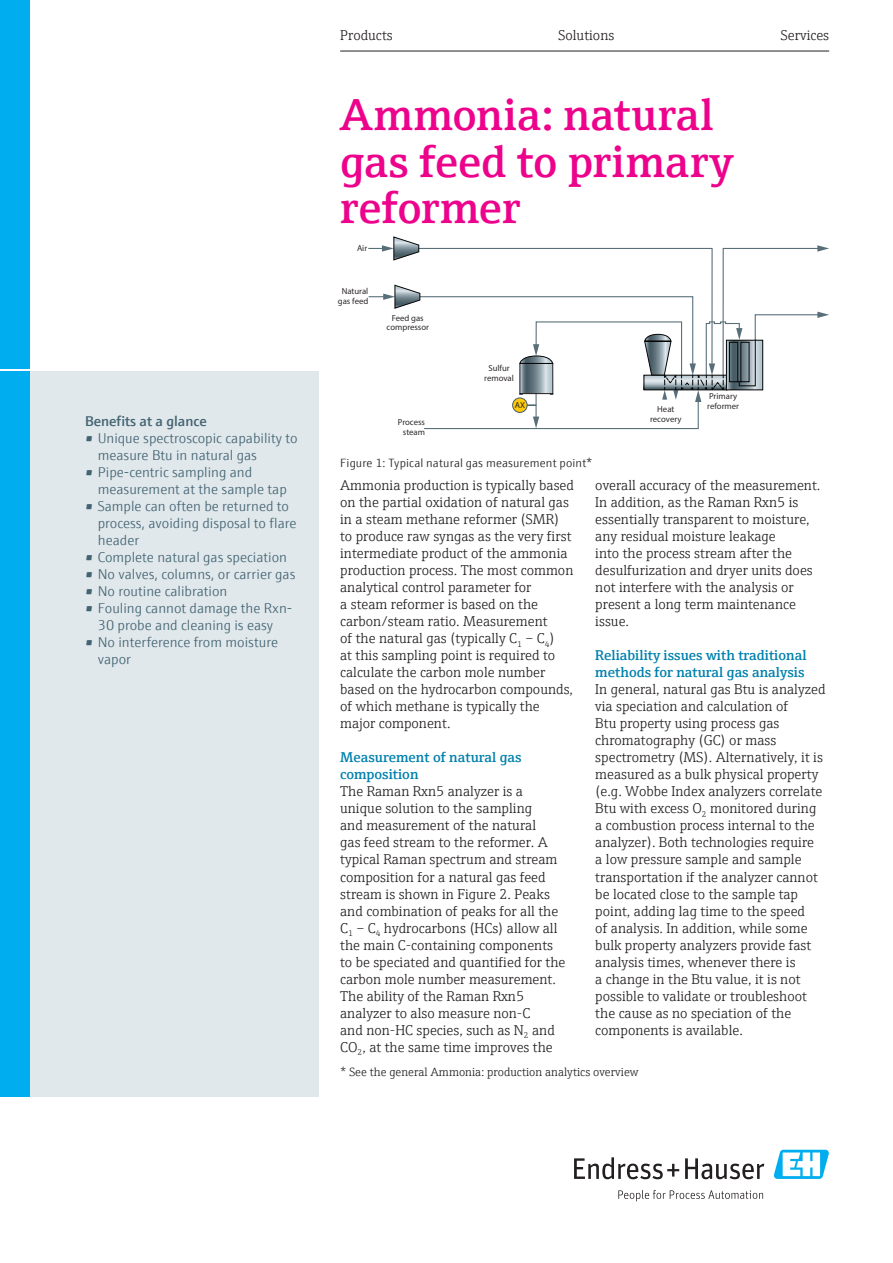
<style>
.page{position:relative;width:893px;height:1263px;background:#fff}
.page>*{position:absolute;margin:0;border:0;box-sizing:border-box;transform-origin:0 0}
.Title_Headline{font:600 45px/46.5px "E+H Serif";color:#ed028c}
.Copy_Default{font:300 14.25px/17px "E+H Serif";color:#231f20}
.t1{font:300 14.25px/17px "E+H Sans";color:#446472}
.Copy_Accent__Strg_Sh{font:600 14.25px/17px "E+H Serif";color:#0081ad}
.Title_Topline{font:300 14.25px "E+H Serif";color:#231f20}
.Infobox_Accent__Strg{font:600 14.25px "E+H Sans";color:#446472}
.Copy_Default-2{font:300 12px "E+H Serif";color:#231f20}
.Legend{font:300 12px "E+H Sans";letter-spacing:.01em;color:#231f20}
.t2{font:600 8.7px/9.8px "E+H Sans";color:#2e292a;text-align:center}
.t3{font:600 8.7px "E+H Sans";color:#231f20}
</style>
<div class="page">
<hr style="left:340px;top:51px;width:489px;height:1px;background:#231f20">
<div style="left:0;top:0;width:30px;height:369px;background:#00aeef"></div>
<div style="left:30px;top:371px;width:289px;height:725px;background:#e0e8ec"></div>
<svg style="left:574px;top:1157px;width:105px;height:22px"></svg>
<svg style="left:685px;top:1158px;width:79px;height:21px"></svg>
<svg style="left:618px;top:1190px;width:145px;height:11px"></svg>
<svg style="left:773px;top:1150px;width:56px;height:29px"></svg>
<svg style="left:369px;top:236px;width:460px;height:194px"></svg>
<div style="left:0;top:371px;width:30px;height:725px;background:#00aeef"></div>
<p class="Infobox_Accent__Strg" style="left:85px;top:410px;width:123px">Benefits at a glance</p>
<p class="t1" style="left:98px;top:428px;width:201px;text-indent:-13px">• Unique spectroscopic capability to measure Btu in natural gas</p>
<p class="t1" style="left:98px;top:462px;width:191px;text-indent:-13px">• Pipe-centric sampling and measurement at the sample tap</p>
<p class="t1" style="left:98px;top:496px;width:200px;text-indent:-13px">• Sample can often be returned to process, avoiding disposal to flare header</p>
<p class="t1" style="left:85px;top:547px;width:203px">• Complete natural gas speciation</p>
<p class="t1" style="left:85px;top:564px;width:212px">• No valves, columns, or carrier gas</p>
<p class="t1" style="left:85px;top:581px;width:144px">• No routine calibration</p>
<p class="t1" style="left:85px;top:598px;width:209px;text-align:center">• Fouling cannot damage the Rxn-<br>30 probe and cleaning is easy</p>
<p class="t1" style="left:98px;top:632px;width:182px;text-indent:-13px">• No interference from moisture vapor</p>
<p class="Title_Topline" style="left:340px;top:24px;width:54px">Products</p>
<p class="Title_Topline" style="left:558px;top:24px;width:57px">Solutions</p>
<p class="Title_Topline" style="left:781px;top:24px;width:50px">Services</p>
<p class="Title_Headline" style="left:340px;top:88px;width:394px">Ammonia: natural gas feed to primary reformer</p>
<p class="t2" style="left:357px;top:243px;width:12px">Air</p>
<p class="t2" style="left:338px;top:286px;width:32px">Natural gas feed</p>
<p class="t2" style="left:386px;top:313px;width:44px">Feed gas compressor</p>
<p class="t2" style="left:398px;top:417px;width:29px">Process steam</p>
<p class="t2" style="left:484px;top:363px;width:31px">Sulfur removal</p>
<p class="t3" style="left:515px;top:399px;width:12px">AX</p>
<p class="Legend" style="left:340px;top:454px;width:254px">Figure 1: Typical natural gas measurement point*</p>
<p class="t2" style="left:650px;top:404px;width:33px">Heat recovery</p>
<p class="t2" style="left:707px;top:391px;width:33px;text-align:left">Primary reformer</p>
<p class="Copy_Default" style="left:340px;top:476px;width:235px">Ammonia production is typically based on the partial oxidation of natural gas in a steam methane reformer (SMR) to produce raw syngas as the very first intermediate product of the ammonia production process. The most common analytical control parameter for<br>a steam reformer is based on the carbon/steam ratio. Measurement<br>of the natural gas (typically C<sub>1</sub> – C<sub>4</sub>)<br>at this sampling point is required to calculate the carbon mole number based on the hydrocarbon compounds, of which methane is typically the major component.</p>
<p class="Copy_Accent__Strg_Sh" style="left:340px;top:748px;width:183px">Measurement of natural gas composition</p>
<p class="Copy_Default" style="left:340px;top:782px;width:227px">The Raman Rxn5 analyzer is a unique solution to the sampling<br>and measurement of the natural<br>gas feed stream to the reformer. A typical Raman spectrum and stream composition for a natural gas feed stream is shown in Figure 2. Peaks and combination of peaks for all the<br>C<sub>1</sub> – C<sub>4</sub> hydrocarbons (HCs) allow all the main C-containing components to be speciated and quantified for the carbon mole number measurement.<br>The ability of the Raman Rxn5 analyzer to also measure non-C<br>and non‑HC species, such as N<sub>2</sub> and<br>CO<sub>2</sub>, at the same time improves the</p>
<p class="Copy_Default" style="left:595px;top:476px;width:227px">overall accuracy of the measurement.<br>In addition, as the Raman Rxn5 is essentially transparent to moisture, any residual moisture leakage<br>into the process stream after the desulfurization and dryer units does not interfere with the analysis or present a long term maintenance issue.</p>
<p class="Copy_Accent__Strg_Sh" style="left:595px;top:646px;width:213px">Reliability issues with traditional methods for natural gas analysis</p>
<p class="Copy_Default" style="left:595px;top:680px;width:232px">In general, natural gas Btu is analyzed via speciation and calculation of<br>Btu property using process gas chromatography (GC) or mass spectrometry (MS). Alternatively, it is measured as a bulk physical property (e.g. Wobbe Index analyzers correlate Btu with excess O<sub>2</sub> monitored during a combustion process internal to the analyzer). Both technologies require<br>a low pressure sample and sample transportation if the analyzer cannot be located close to the sample tap point, adding lag time to the speed<br>of analysis. In addition, while some bulk property analyzers provide fast analysis times, whenever there is<br>a change in the Btu value, it is not possible to validate or troubleshoot the cause as no speciation of the components is available.</p>
<p class="Copy_Default-2" style="left:340px;top:1063px;width:300px">* See the general Ammonia: production analytics overview</p>
</div>
